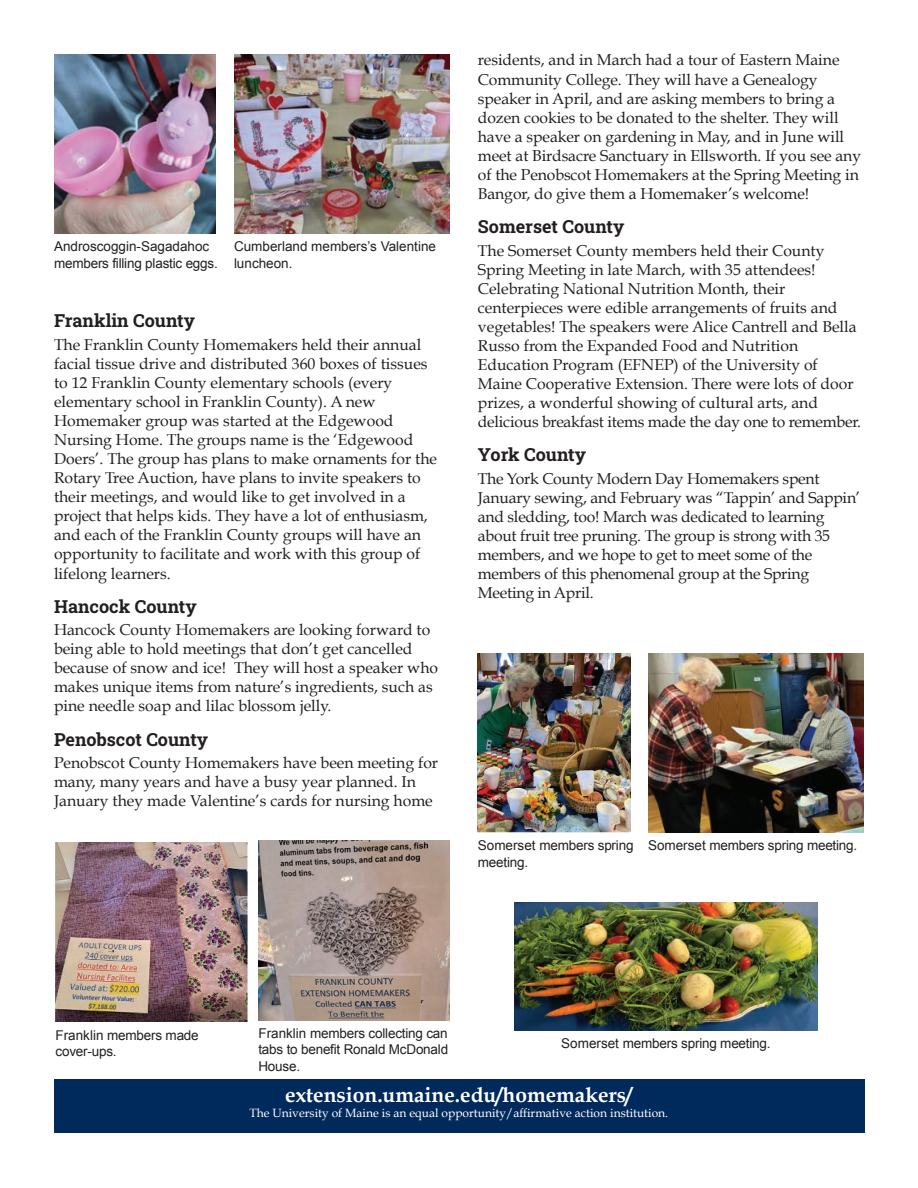
<style>
.page{position:relative;width:918px;height:1188px;background:#fff}
.page>*{position:absolute;margin:0;border:0;box-sizing:border-box;transform-origin:0 0}
.t1{font:700 21px "Book Antiqua";color:#fff}
.t2{font:700 18px "Roboto Slab";color:#231f20}
.t3{font:15.75px/19px "Book Antiqua";color:#231f20}
.t4{font:13.5px/16.2px "Arial";letter-spacing:-.015em;color:#231f20}
.t5{font:12px "Book Antiqua";color:#fff}
</style>
<div class="page">
<img style="left:54px;top:54px;width:162px;height:179px">
<img style="left:234px;top:54px;width:216px;height:179px">
<img style="left:56px;top:842px;width:191px;height:180px">
<img style="left:258px;top:841px;width:192px;height:179px">
<img style="left:478px;top:653px;width:152px;height:179px">
<img style="left:648px;top:653px;width:216px;height:179px">
<img style="left:515px;top:903px;width:302px;height:127px">
<div style="left:54px;top:1079px;width:810px;height:54px;background:#00295c"></div>
<p class="t4" style="left:54px;top:239px;width:165px">Androscoggin-Sagadahoc members filling plastic eggs.</p>
<p class="t4" style="left:234px;top:239px;width:204px">Cumberland members’s Valentine luncheon.</p>
<p class="t2" style="left:54px;top:308px;width:143px">Franklin County</p>
<p class="t3" style="left:54px;top:335px;width:385px">The Franklin County Homemakers held their annual facial tissue drive and distributed 360 boxes of tissues to 12 Franklin County elementary schools (every elementary school in Franklin County). A new Homemaker group was started at the Edgewood Nursing Home. The groups name is the ‘Edgewood Doers’. The group has plans to make ornaments for the Rotary Tree Auction, have plans to invite speakers to their meetings, and would like to get involved in a project that helps kids. They have a lot of enthusiasm, and each of the Franklin County groups will have an opportunity to facilitate and work with this group of lifelong learners.</p>
<p class="t2" style="left:54px;top:594px;width:144px">Hancock County</p>
<p class="t3" style="left:54px;top:621px;width:386px">Hancock County Homemakers are looking forward to being able to hold meetings that don’t get cancelled because of snow and ice! They will host a speaker who makes unique items from nature’s ingredients, such as pine needle soap and lilac blossom jelly.</p>
<p class="t2" style="left:54px;top:727px;width:156px">Penobscot County</p>
<p class="t3" style="left:54px;top:754px;width:386px">Penobscot County Homemakers have been meeting for many, many years and have a busy year planned. In<br>January they made Valentine’s cards for nursing home</p>
<p class="t3" style="left:478px;top:51px;width:385px">residents, and in March had a tour of Eastern Maine Community College. They will have a Genealogy speaker in April, and are asking members to bring a dozen cookies to be donated to the shelter. They will have a speaker on gardening in May, and in June will meet at Birdsacre Sanctuary in Ellsworth. If you see any of the Penobscot Homemakers at the Spring Meeting in Bangor, do give them a Homemaker’s welcome!</p>
<p class="t2" style="left:478px;top:214px;width:148px">Somerset County</p>
<p class="t3" style="left:478px;top:241px;width:385px">The Somerset County members held their County Spring Meeting in late March, with 35 attendees!<br>Celebrating National Nutrition Month, their centerpieces were edible arrangements of fruits and vegetables! The speakers were Alice Cantrell and Bella Russo from the Expanded Food and Nutrition Education Program (EFNEP) of the University of Maine Cooperative Extension. There were lots of door prizes, a wonderful showing of cultural arts, and delicious breakfast items made the day one to remember.</p>
<p class="t2" style="left:478px;top:442px;width:110px">York County</p>
<p class="t3" style="left:478px;top:469px;width:384px">The York County Modern Day Homemakers spent January sewing, and February was “Tappin’ and Sappin’ and sledding, too! March was dedicated to learning about fruit tree pruning. The group is strong with 35 members, and we hope to get to meet some of the members of this phenomenal group at the Spring Meeting in April.</p>
<p class="t4" style="left:478px;top:838px;width:157px">Somerset members spring meeting.</p>
<p class="t4" style="left:648px;top:838px;width:211px">Somerset members spring meeting.</p>
<p class="t4" style="left:56px;top:1027px;width:145px">Franklin members made cover-ups.</p>
<p class="t4" style="left:258px;top:1025px;width:191px;text-align:justify">Franklin members collecting can tabs to benefit Ronald McDonald House.</p>
<p class="t4" style="left:561px;top:1035px;width:211px">Somerset members spring meeting.</p>
<p class="t1" style="left:285px;top:1082px;width:349px">extension.umaine.edu/homemakers/</p>
<p class="t5" style="left:249px;top:1106px;width:420px">The University of Maine is an equal opportunity/affirmative action institution.</p>
</div>
